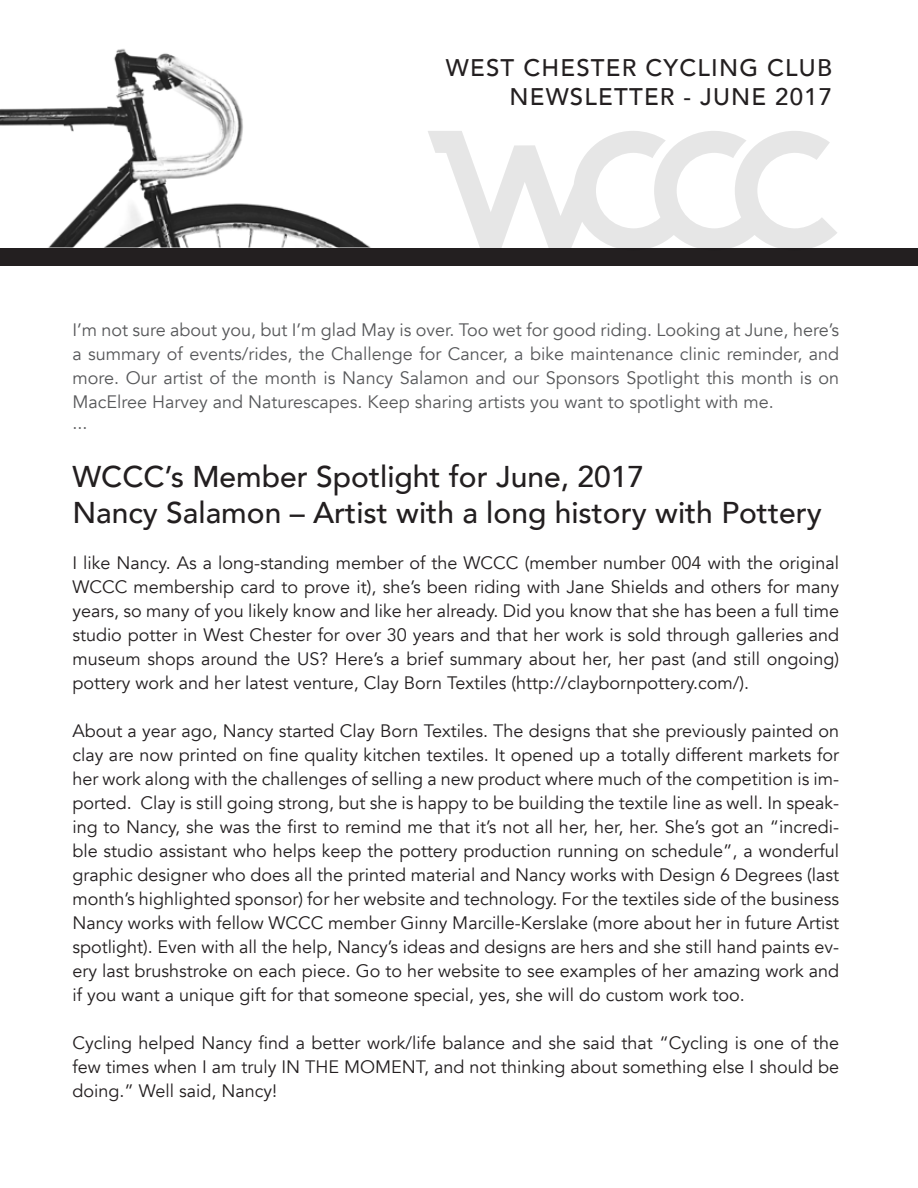
<style>
.page{position:relative;width:918px;height:1188px;background:#fff}
.page>*{position:absolute;margin:0;border:0;box-sizing:border-box;transform-origin:0 0}
.t1{font:500 30px "Avenir";color:#231f20}
.t2{font:500 24px/28.8px "Avenir";letter-spacing:.05em;color:#231f20;text-align:right}
.t3{font:18px/24px "Avenir";color:#231f20;text-align:justify}
.t4{font:18px/24px "Avenir";color:#57585a;text-align:justify}
</style>
<div class="page">
<svg style="left:0;top:48px;width:392px;height:201px"></svg>
<div style="left:0;top:249px;width:918px;height:17px;background:#231f20"></div>
<svg style="left:428px;top:131px;width:410px;height:118px"></svg>
<p class="t2" style="left:446px;top:52px;width:388px">WEST CHESTER CYCLING CLUB<br>NEWSLETTER - JUNE 2017</p>
<p class="t4" style="left:72px;top:318px;width:768px">I’m not sure about you, but I’m glad May is over. Too wet for good riding. Looking at June, here’s a summary of events/rides, the Challenge for Cancer, a bike maintenance clinic reminder, and more. Our artist of the month is Nancy Salamon and our Sponsors Spotlight this month is on MacElree Harvey and Naturescapes. Keep sharing artists you want to spotlight with me.</p>
<p class="t4" style="left:72px;top:411px;width:17px">...</p>
<p class="t1" style="left:72px;top:451px;width:573px">WCCC’s Member Spotlight for June, 2017</p>
<p class="t1" style="left:72px;top:487px;width:751px">Nancy Salamon – Artist with a long history with Pottery</p>
<p class="t3" style="left:72px;top:551px;width:768px">I like Nancy. As a long-standing member of the WCCC (member number 004 with the original WCCC membership card to prove it), she’s been riding with Jane Shields and others for many years, so many of you likely know and like her already. Did you know that she has been a full time studio potter in West Chester for over 30 years and that her work is sold through galleries and museum shops around the US? Here’s a brief summary about her, her past (and still ongoing) pottery work and her latest venture, Clay Born Textiles (http://claybornpottery.com/).</p>
<p class="t3" style="left:72px;top:719px;width:768px">About a year ago, Nancy started Clay Born Textiles. The designs that she previously painted on clay are now printed on fine quality kitchen textiles. It opened up a totally different markets for her work along with the challenges of selling a new product where much of the competition is im&shy;ported. Clay is still going strong, but she is happy to be building the textile line as well. In speak&shy;ing to Nancy, she was the first to remind me that it’s not all her, her, her. She’s got an “incredi&shy;ble studio assistant who helps keep the pottery production running on schedule”, a wonderful graphic designer who does all the printed material and Nancy works with Design 6 Degrees (last month’s highlighted sponsor) for her website and technology. For the textiles side of the business Nancy works with fellow WCCC member Ginny Marcille-Kerslake (more about her in future Artist spotlight). Even with all the help, Nancy’s ideas and designs are hers and she still hand paints ev&shy;ery last brushstroke on each piece. Go to her website to see examples of her amazing work and if you want a unique gift for that someone special, yes, she will do custom work too.</p>
<p class="t3" style="left:72px;top:1031px;width:768px">Cycling helped Nancy find a better work/life balance and she said that “Cycling is one of the few times when I am truly IN THE MOMENT, and not thinking about something else I should be doing.” Well said, Nancy!</p>
</div>
